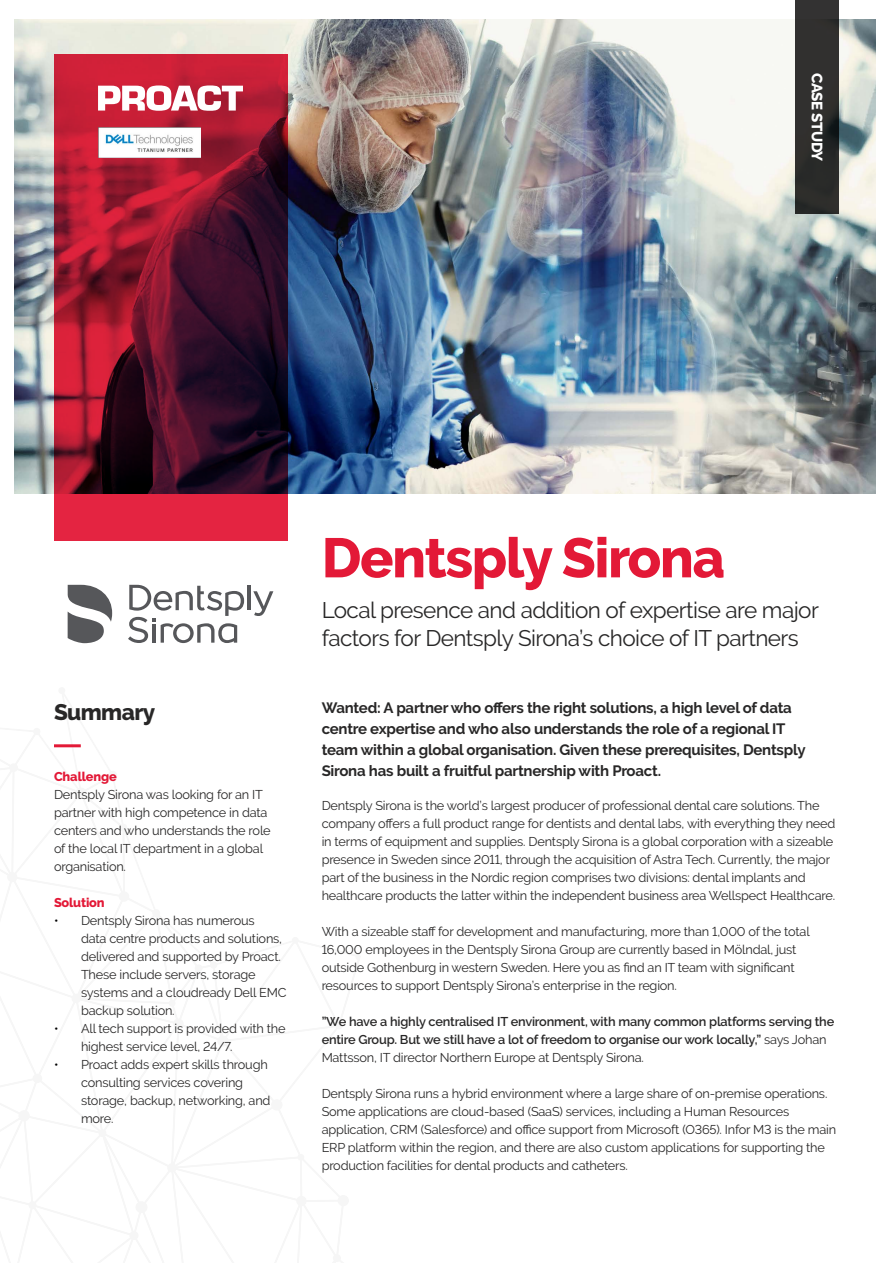
<style>
.page{position:relative;width:893px;height:1263px;background:#fff}
.page>*{position:absolute;margin:0;border:0;box-sizing:border-box;transform-origin:0 0}
.t1{font:800 55.5px "Raleway";letter-spacing:-.025em;color:#e31937}
.t2{font:22.5px/28.5px "Raleway";letter-spacing:-.025em;color:#282727}
.t3{font:800 22.5px "Raleway";letter-spacing:-.025em;color:#282727}
.t4{font:700 15px/21px "Raleway";letter-spacing:-.015em;color:#282727}
.t5{font:800 15px "Raleway";letter-spacing:-.03em;color:#fff}
.t6{font:12.75px/18px "Raleway";letter-spacing:-.015em;color:#282727}
.t7{font:600 12.75px/18px "Raleway";letter-spacing:-.015em;color:#282727}
.t8{font:800 12.75px "Raleway";letter-spacing:-.01em;color:#e31937}
.s1{color:#000}
.s2{font-weight:400}
</style>
<div class="page">
<img style="left:14px;top:19px;width:862px;height:474px">
<hr style="left:54px;top:744px;width:27px;height:3px;background:#e31937">
<svg style="left:54px;top:54px;width:233px;height:486px;background:#7c162d"></svg>
<div style="left:795px;top:0;width:44px;height:213px;background:#333232"></div>
<svg style="left:98px;top:85px;width:145px;height:26px"></svg>
<hr style="left:247px;top:586px;width:3px;height:24px;background:#56575a">
<svg style="left:253px;top:591px;width:20px;height:25px"></svg>
<svg style="left:68px;top:585px;width:44px;height:58px"></svg>
<svg style="left:128px;top:585px;width:116px;height:58px"></svg>
<img style="left:98px;top:128px;width:102px;height:29px">
<p class="t5" style="left:826px;top:73px;width:90px;rotate:90deg">CASE STUDY</p>
<h2 class="t3" style="left:54px;top:699px;width:103px">Summary</h2>
<p class="t8" style="left:54px;top:769px;width:64px">Challenge</p>
<p class="t6" style="left:54px;top:785px;width:218px">Dentsply Sirona was looking for an IT partner with high competence in data centers and who understands the role of the local IT department in a global organisation.</p>
<p class="t8" style="left:54px;top:895px;width:52px">Solution</p>
<p class="t6" style="left:81px;top:911px;width:207px;text-indent:-27px"><span class="s1">•</span> Dentsply Sirona has numerous<br>data centre products and solutions, delivered and supported by Proact.<br>These include servers, storage systems and a cloudready Dell EMC backup solution.</p>
<p class="t6" style="left:81px;top:1019px;width:206px;text-indent:-27px"><span class="s1">•</span> All tech support is provided with the highest service level, 24/7.</p>
<p class="t6" style="left:81px;top:1055px;width:191px;text-indent:-27px"><span class="s1">•</span> Proact adds expert skills through consulting services covering storage, backup, networking, and more.</p>
<h1 class="t1" style="left:322px;top:526px;width:405px">Dentsply Sirona</h1>
<h2 class="t2" style="left:322px;top:595px;width:499px">Local presence and addition of expertise are major factors for Dentsply Sirona’s choice of IT partners</h2>
<p class="t4" style="left:322px;top:697px;width:486px">Wanted: A partner who offers the right solutions, a high level of data centre expertise and who also understands the role of a regional IT team within a global organisation. Given these prerequisites, Dentsply Sirona has built a fruitful partnership with Proact.</p>
<p class="t6" style="left:322px;top:796px;width:515px">Dentsply Sirona is the world’s largest producer of professional dental care solutions. The company offers a full product range for dentists and dental labs, with everything they need in terms of equipment and supplies. Dentsply Sirona is a global corporation with a sizeable presence in Sweden since 2011, through the acquisition of Astra Tech. Currently, the major part of the business in the Nordic region comprises two divisions: dental implants and healthcare products the latter within the independent business area Wellspect Healthcare.</p>
<p class="t6" style="left:322px;top:922px;width:490px">With a sizeable staff for development and manufacturing, more than 1,000 of the total 16,000 employees in the Dentsply Sirona Group are currently based in Mölndal, just outside Gothenburg in western Sweden. Here you as find an IT team with significant resources to support Dentsply Sirona’s enterprise in the region.</p>
<p class="t7" style="left:322px;top:1013px;width:514px">”We have a highly centralised IT environment, with many common platforms serving the entire Group. But we still have a lot of freedom to organise our work locally,” <span class="s2">says Johan<br>Mattsson, IT director Northern Europe at Dentsply Sirona.</span></p>
<p class="t6" style="left:322px;top:1085px;width:516px">Dentsply Sirona runs a hybrid environment where a large share of on-premise operations.<br>Some applications are cloud-based (SaaS) services, including a Human Resources application, CRM (Salesforce) and office support from Microsoft (O365). Infor M3 is the main ERP platform within the region, and there are also custom applications for supporting the production facilities for dental products and catheters.</p>
</div>
